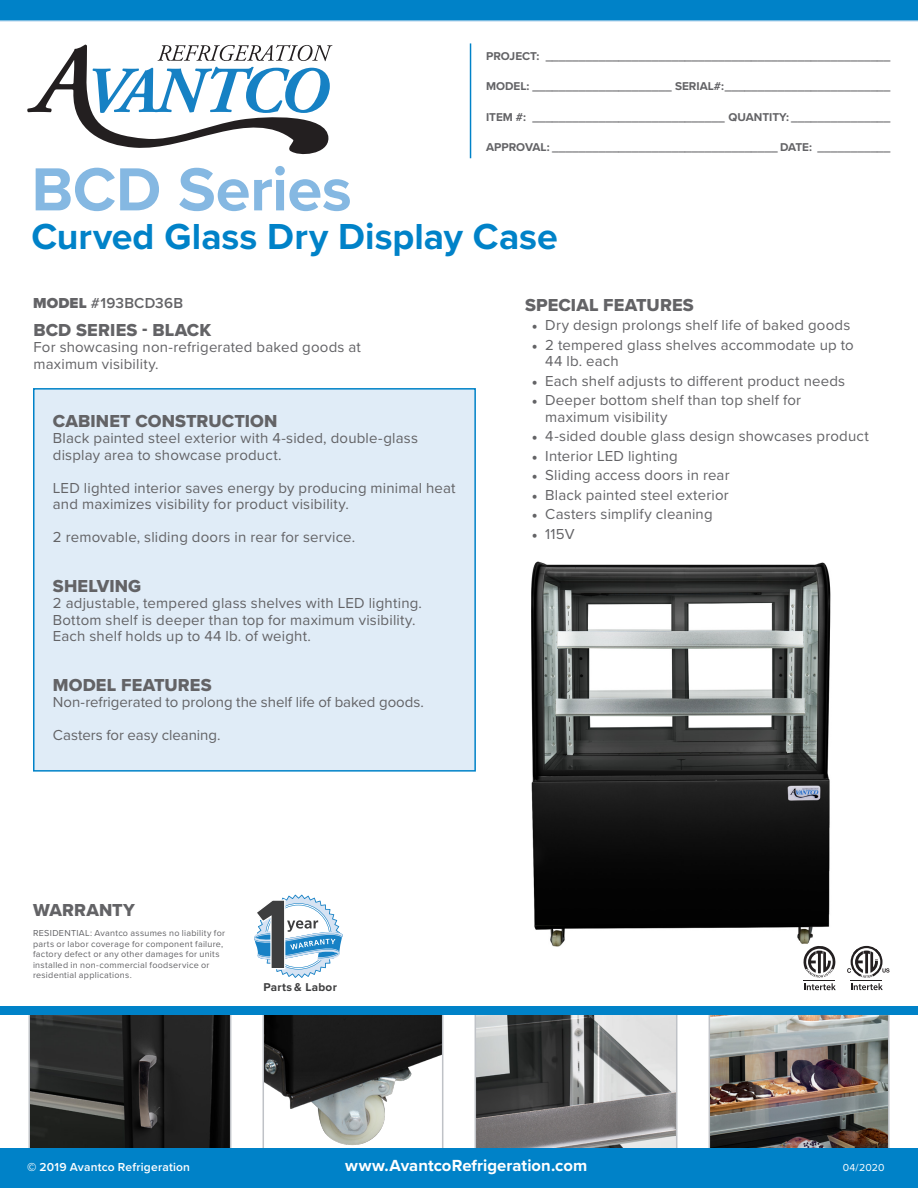
<style>
.page{position:relative;width:918px;height:1188px;background:#fff}
.page>*{position:absolute;margin:0;border:0;box-sizing:border-box;transform-origin:0 0}
.Series_Page_-_Series{font:700 63px "Proxima Nova";letter-spacing:-.005em;color:#85b8e2}
.t1{font:700 37.5px "Proxima Nova";color:#0082c8}
.t2{font:18px "Proxima Nova Extrabld";letter-spacing:.005em;color:#636366}
.t3{font:700 16.65px "Proxima Nova";letter-spacing:.005em;color:#fff}
.t4{font:15px/16.5px "Proxima Nova";letter-spacing:.01em;color:#636366}
.t5{font:600 15px "Proxima Nova";letter-spacing:.015em;color:#636366}
.t6{font:600 12px "Proxima Nova";letter-spacing:.02em;color:#fff}
.t7{font:700 11.7px "Proxima Nova";color:#636366}
.t8{font:700 11.7px "Proxima Nova";letter-spacing:.025em;color:#3e3e3f}
.t9{font:10.5px "Proxima Nova";color:#fff}
.t10{font:9px/10.5px "Proxima Nova";letter-spacing:.03em;color:#636366}
.s1{font-weight:900}
.s2{font-family:"Minion Pro"}
</style>
<div class="page">
<img style="left:709px;top:1015px;width:181px;height:133px">
<svg style="left:263px;top:1015px;width:180px;height:133px"></svg>
<svg style="left:28px;top:1015px;width:203px;height:133px;background:#292a29"></svg>
<svg style="left:475px;top:1015px;width:202px;height:133px;background:#838383"></svg>
<img style="left:531px;top:561px;width:337px;height:386px">
<div style="left:33px;top:388px;width:443px;height:384px;background:#e0ecf7;border:2px solid #0082c8"></div>
<div style="left:0;top:1007px;width:918px;height:8px;background:#0082c8"></div>
<svg style="left:254px;top:895px;width:89px;height:83px"></svg>
<div style="left:0;top:1148px;width:918px;height:40px;background:#0082c8"></div>
<svg style="left:27px;top:45px;width:305px;height:110px"></svg>
<hr style="left:470px;top:43px;width:1px;height:115px;background:#0082c8">
<svg style="left:0;top:0;width:918px;height:22px;background:#0f89cb"></svg>
<svg style="left:804px;top:946px;width:32px;height:44px"></svg>
<hr style="left:804px;top:980px;width:31px;height:1px;background:#231f20">
<svg style="left:847px;top:946px;width:42px;height:44px"></svg>
<hr style="left:851px;top:980px;width:31px;height:1px;background:#231f20">
<p class="Series_Page_-_Series" style="left:32px;top:142px;width:322px">BCD Series</p>
<p class="t7" style="left:486px;top:47px;width:406px">PROJECT: ____________________________________________________</p>
<p class="t7" style="left:486px;top:78px;width:406px">MODEL: _____________________ SERIAL#:_________________________</p>
<p class="t7" style="left:486px;top:108px;width:406px">ITEM #: _____________________________ QUANTITY: _______________</p>
<p class="t7" style="left:486px;top:139px;width:406px">APPROVAL: __________________________________ DATE: ___________</p>
<p class="t1" style="left:32px;top:209px;width:528px">Curved Glass Dry Display Case</p>
<p class="t5" style="left:33px;top:292px;width:152px"><span class="s1">MODEL</span> #193BCD36B</p>
<p class="t2" style="left:33px;top:316px;width:179px">BCD SERIES - BLACK</p>
<p class="t4" style="left:33px;top:338px;width:329px">For showcasing non-refrigerated baked goods at</p>
<p class="t4" style="left:33px;top:355px;width:127px">maximum visibility.</p>
<p class="t2" style="left:53px;top:407px;width:226px">CABINET CONSTRUCTION</p>
<p class="t4" style="left:53px;top:429px;width:367px">Black painted steel exterior with 4-sided, double-glass display area to showcase product.</p>
<p class="t4" style="left:53px;top:479px;width:404px">LED lighted interior saves energy by producing minimal heat and maximizes visibility for product visibility.</p>
<p class="t4" style="left:53px;top:528px;width:304px">2 removable, sliding doors in rear for service.</p>
<p class="t2" style="left:53px;top:572px;width:90px">SHELVING</p>
<p class="t4" style="left:53px;top:594px;width:371px">2 adjustable, tempered glass shelves with LED lighting.<br>Bottom shelf is deeper than top for maximum visibility.<br>Each shelf holds up to 44 lb. of weight.</p>
<p class="t2" style="left:53px;top:671px;width:160px">MODEL FEATURES</p>
<p class="t4" style="left:53px;top:693px;width:372px">Non-refrigerated to prolong the shelf life of baked goods.</p>
<p class="t4" style="left:53px;top:726px;width:169px">Casters for easy cleaning.</p>
<p class="t2" style="left:33px;top:897px;width:104px">WARRANTY</p>
<p class="t10" style="left:33px;top:928px;width:194px">RESIDENTIAL: Avantco assumes no liability for parts or labor coverage for component failure, factory defect or any other damages for units installed in non-commercial foodservice or residential applications.</p>
<p class="t8" style="left:264px;top:978px;width:75px">Parts &amp; Labor</p>
<p class="t2" style="left:525px;top:291px;width:170px">SPECIAL FEATURES</p>
<p class="t4" style="left:532px;top:316px;width:320px"><span class="s2">•</span> Dry design prolongs shelf life of baked goods</p>
<p class="t4" style="left:545px;top:336px;width:310px;text-indent:-14px"><span class="s2">•</span> 2 tempered glass shelves accommodate up to<br>44 lb. each</p>
<p class="t4" style="left:532px;top:372px;width:315px"><span class="s2">•</span> Each shelf adjusts to different product needs</p>
<p class="t4" style="left:545px;top:391px;width:257px;text-indent:-14px"><span class="s2">•</span> Deeper bottom shelf than top shelf for maximum visibility</p>
<p class="t4" style="left:532px;top:427px;width:339px"><span class="s2">•</span> 4-sided double glass design showcases product</p>
<p class="t4" style="left:532px;top:447px;width:148px"><span class="s2">•</span> Interior LED lighting</p>
<p class="t4" style="left:532px;top:466px;width:199px"><span class="s2">•</span> Sliding access doors in rear</p>
<p class="t4" style="left:532px;top:486px;width:198px"><span class="s2">•</span> Black painted steel exterior</p>
<p class="t4" style="left:532px;top:505px;width:182px"><span class="s2">•</span> Casters simplify cleaning</p>
<p class="t4" style="left:532px;top:525px;width:44px"><span class="s2">•</span> 115V</p>
<p class="t6" style="left:27px;top:1158px;width:165px"><span class="s1">©</span> 2019 Avantco Refrigeration</p>
<p class="t3" style="left:345px;top:1153px;width:243px">www.AvantcoRefrigeration.com</p>
<p class="t9" style="left:843px;top:1160px;width:43px">04/2020</p>
</div>
